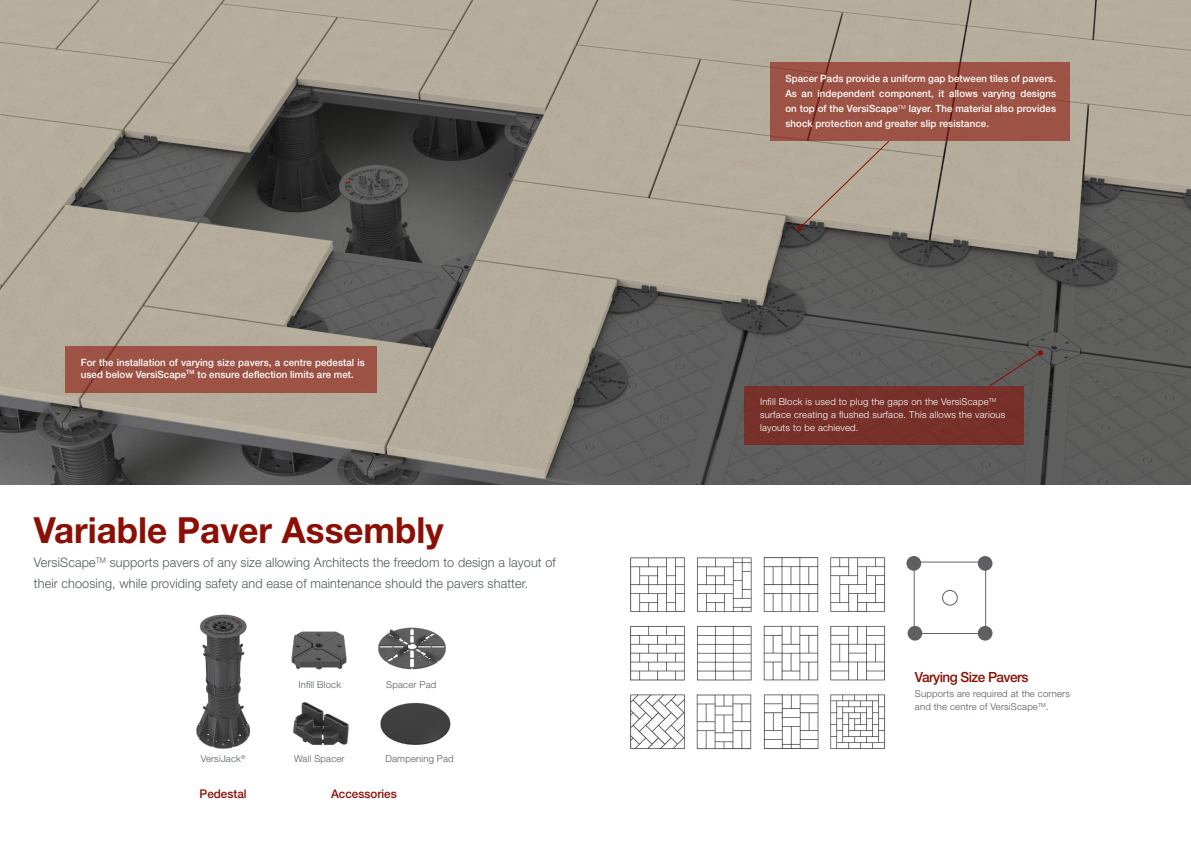
<style>
.page{position:relative;width:1191px;height:842px;background:#fff}
.page>*{position:absolute;margin:0;border:0;box-sizing:border-box;transform-origin:0 0}
.Body{font:700 36px "Helvetica Neue";color:#8b0f04}
.Body-2{font:500 14px "Helvetica Neue";letter-spacing:-.04em;color:#8b0f04}
.Body-3{font:300 13px/21px "Helvetica Neue LT Std";letter-spacing:.01em;color:#505759}
.Body-4{font:500 12px "Helvetica Neue";color:#8b0f04}
.Body-5{font:500 10px/15px "Helvetica Neue";letter-spacing:.005em;color:#fff}
.Body-6{font:300 9.5px/13px "Helvetica Neue LT Std";letter-spacing:.02em;color:#fff}
.Body-7{font:300 9.5px/13px "Helvetica Neue LT Std";letter-spacing:.02em;color:#505759}
</style>
<div class="page">
<img style="left:0;top:0;width:1191px;height:485px">
<svg style="left:796px;top:141px;width:94px;height:90px;background:#afa494"></svg>
<svg style="left:987px;top:350px;width:56px;height:38px;background:#5e5957"></svg>
<div style="left:65px;top:346px;width:312px;height:47px;background:#9d5245"></div>
<div style="left:769px;top:62px;width:300px;height:79px;background:#9d5345"></div>
<div style="left:744px;top:386px;width:279px;height:59px;background:#77312a"></div>
<img style="left:291px;top:631px;width:56px;height:39px">
<img style="left:378px;top:627px;width:68px;height:43px">
<img style="left:380px;top:702px;width:71px;height:43px">
<img style="left:293px;top:702px;width:56px;height:43px">
<img style="left:630px;top:557px;width:256px;height:193px">
<div style="left:913px;top:562px;width:73px;height:72px;background:#fff;border:1px solid #636366"></div>
<div style="left:907px;top:626px;width:15px;height:15px;background:#5f5f62;border-radius:50%"></div>
<div style="left:977px;top:626px;width:15px;height:15px;background:#5f5f62;border-radius:50%"></div>
<div style="left:942px;top:590px;width:15px;height:16px;border:1px solid #5f5f62;border-radius:50%"></div>
<div style="left:977px;top:556px;width:15px;height:15px;background:#5f5f62;border-radius:50%"></div>
<div style="left:906px;top:556px;width:15px;height:15px;background:#5f5f62;border-radius:50%"></div>
<img style="left:197px;top:614px;width:52px;height:135px">
<p class="Body-5" style="left:81px;top:356px;width:285px;line-height:12px">For the installation of varying size pavers, a centre pedestal is used below VersiScape<sup>TM</sup> to ensure deflection limits are met.</p>
<p class="Body" style="left:34px;top:508px;width:411px">Variable Paver Assembly</p>
<p class="Body-3" style="left:34px;top:552px;width:523px">VersiScape<sup>TM</sup> supports pavers of any size allowing Architects the freedom to design a layout of their choosing, while providing safety and ease of maintenance should the pavers shatter.</p>
<p class="Body-7" style="left:201px;top:752px;width:46px">VersiJack<sup>®</sup></p>
<p class="Body-4" style="left:200px;top:786px;width:49px">Pedestal</p>
<p class="Body-7" style="left:298px;top:678px;width:44px">Infill Block</p>
<p class="Body-7" style="left:386px;top:678px;width:51px">Spacer Pad</p>
<p class="Body-7" style="left:294px;top:752px;width:52px">Wall Spacer</p>
<p class="Body-7" style="left:385px;top:752px;width:70px">Dampening Pad</p>
<p class="Body-4" style="left:331px;top:786px;width:67px">Accessories</p>
<p class="Body-5" style="left:785px;top:71px;width:272px;text-align:justify">Spacer Pads provide a uniform gap between tiles of pavers.<br>As an independent component, it allows varying designs on top of the VersiScape<sup>TM</sup> layer. The material also provides shock protection and greater slip resistance.</p>
<p class="Body-6" style="left:760px;top:395px;width:247px">Infill Block is used to plug the gaps on the VersiScape<sup>TM </sup>surface creating a flushed surface. This allows the various layouts to be achieved.</p>
<p class="Body-2" style="left:915px;top:669px;width:115px">Varying Size Pavers</p>
<p class="Body-7" style="left:915px;top:687px;width:157px">Supports are required at the corners and the centre of VersiScape<sup>TM</sup>.</p>
</div>
